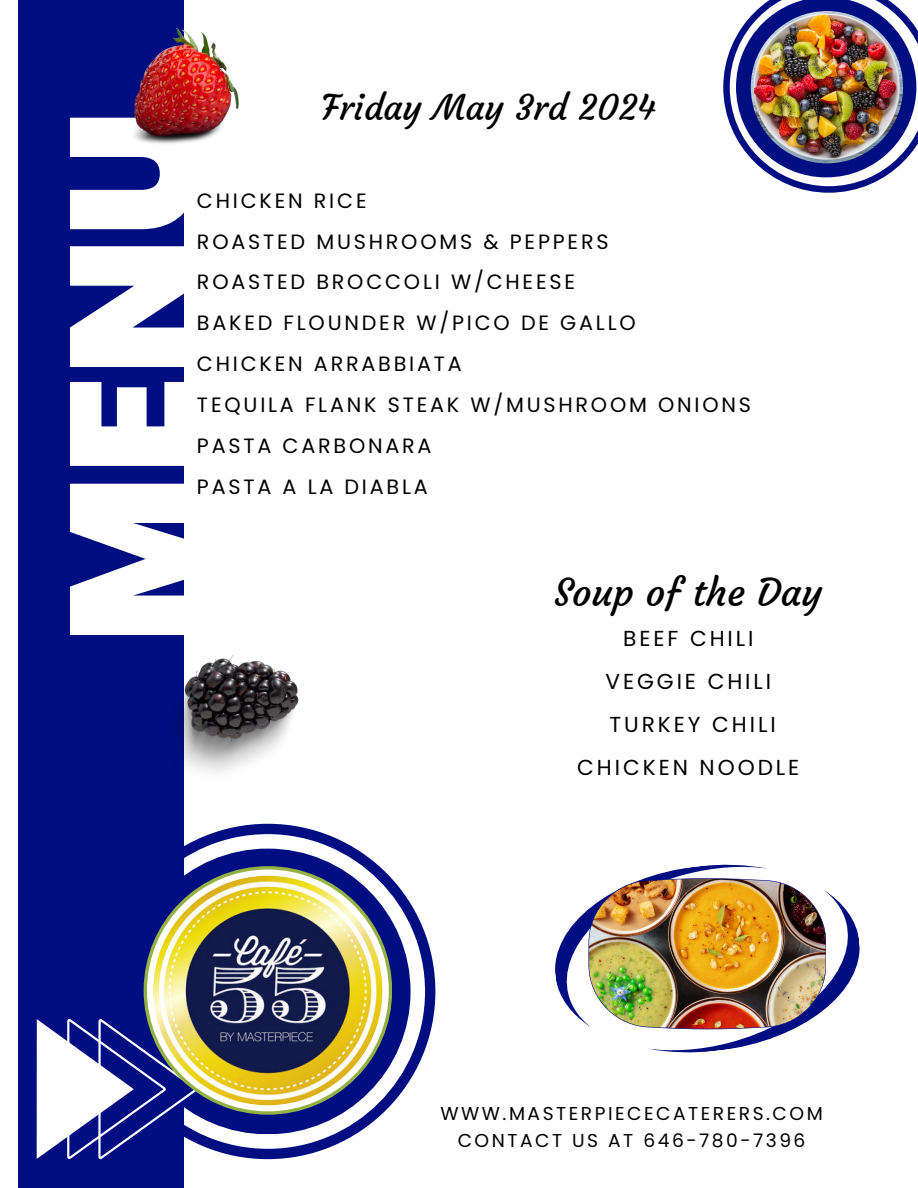
<style>
.page{position:relative;width:918px;height:1188px;background:#fff}
.page>*{position:absolute;margin:0;border:0;box-sizing:border-box;transform-origin:0 0}
.t1{font:900 177.9px "Poppins";color:#fff}
.t2{font:38.1px "Courgette";color:#000}
.t3{font:35.25px "Courgette";color:#000}
.t4{font:21.75px/42.8px "Poppins";letter-spacing:.135em;color:#000;text-align:center}
.t5{font:20.7px/40.8px "Poppins";letter-spacing:.135em;color:#000}
.t6{font:18.6px "Poppins";letter-spacing:.135em;color:#000}
</style>
<div class="page">
<svg style="left:183px;top:824px;width:252px;height:335px"></svg>
<div style="left:125px;top:849px;width:286px;height:285px;background:#010e82;border-radius:50%"></div>
<div style="left:18px;top:0;width:165px;height:1188px;background:#010e82"></div>
<img style="left:134px;top:28px;width:104px;height:118px">
<img style="left:178px;top:656px;width:120px;height:129px">
<svg style="left:37px;top:1019px;width:160px;height:140px"></svg>
<svg style="left:144px;top:866px;width:248px;height:249px;background:#93ad50"></svg>
<div style="left:147px;top:870px;width:242px;height:241px;background:#fff;border-radius:50%"></div>
<img style="left:153px;top:876px;width:230px;height:229px;border-radius:50%">
<svg style="left:723px;top:0;width:195px;height:193px"></svg>
<img style="left:751px;top:11px;width:152px;height:152px;border-radius:50%">
<img style="left:555px;top:864px;width:305px;height:189px">
<p class="t3" style="left:321px;top:85px;width:336px">Friday May 3rd 2024</p>
<p class="t1" style="left:9px;top:644px;width:536px;rotate:-90deg">MENU</p>
<h2 class="t5" style="left:197px;top:180px;width:556px">CHICKEN RICE<br>ROASTED MUSHROOMS &amp; PEPPERS<br>ROASTED BROCCOLI W/CHEESE<br>BAKED FLOUNDER W/PICO DE GALLO<br>CHICKEN ARRABBIATA<br>TEQUILA FLANK STEAK W/MUSHROOM ONIONS<br>PASTA CARBONARA<br>PASTA A LA DIABLA</h2>
<p class="t2" style="left:554px;top:569px;width:270px">Soup of the Day</p>
<h3 class="t4" style="left:577px;top:617px;width:224px">BEEF CHILI<br>VEGGIE CHILI<br>TURKEY CHILI<br>CHICKEN NOODLE</h3>
<p class="t6" style="left:440px;top:1100px;width:384px">WWW.MASTERPIECECATERERS.COM</p>
<p class="t6" style="left:458px;top:1127px;width:349px">CONTACT US AT 646-780-7396</p>
</div>
